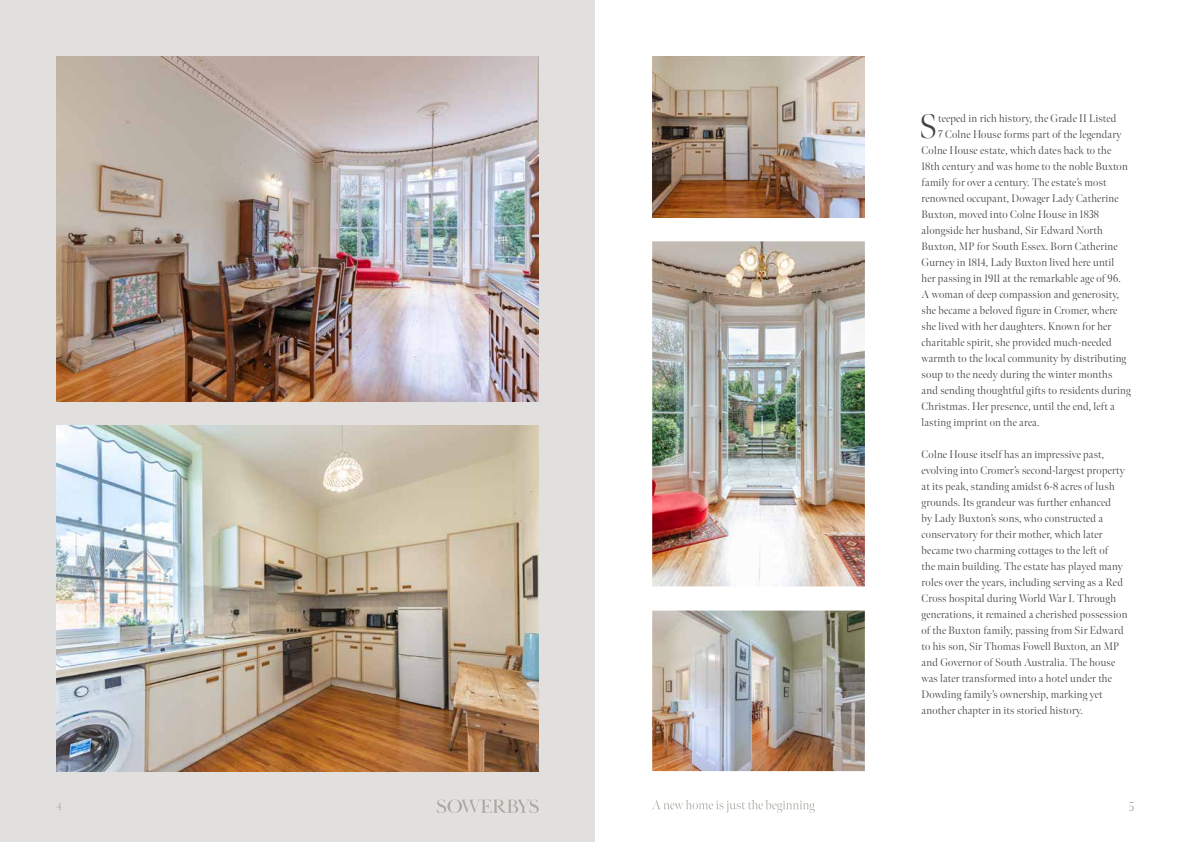
<style>
.page{position:relative;width:1191px;height:842px;background:#fff}
.page>*{position:absolute;margin:0;border:0;box-sizing:border-box;transform-origin:0 0}
.t1{font:300 34px "Meno Banner";color:#434141}
.t2{font:300 13px "Meno Banner";color:#ada8a0}
.t3{font:300 11px/16px "Meno Banner";letter-spacing:.02em;color:#434141}
.t4{font:300 11px "Meno Banner";color:#ada8a0}
</style>
<div class="page">
<div style="left:0;top:0;width:595px;height:842px;background:#e2e0df"></div>
<svg style="left:437px;top:799px;width:102px;height:14px"></svg>
<svg style="left:652px;top:800px;width:162px;height:13px"></svg>
<img style="left:57px;top:57px;width:482px;height:345px">
<img style="left:57px;top:426px;width:482px;height:345px">
<img style="left:652px;top:241px;width:213px;height:345px">
<img style="left:652px;top:611px;width:213px;height:160px">
<img style="left:652px;top:57px;width:213px;height:160px">
<h1 class="t1" style="left:919px;top:106px;width:20px">S</h1>
<p class="t3" style="left:938px;top:110px;width:180px">teeped in rich history, the Grade II Listed</p>
<p class="t3" style="left:938px;top:126px;width:185px">7 Colne House forms part of the legendary</p>
<p class="t3" style="left:921px;top:142px;width:191px">Colne House estate, which dates back to the</p>
<p class="t3" style="left:921px;top:158px;width:208px">18th century and was home to the noble Buxton</p>
<p class="t3" style="left:921px;top:174px;width:187px">family for over a century. The estate’s most</p>
<p class="t3" style="left:921px;top:190px;width:198px">renowned occupant, Dowager Lady Catherine</p>
<p class="t3" style="left:921px;top:206px;width:179px">Buxton, moved into Colne House in 1838</p>
<p class="t3" style="left:921px;top:222px;width:183px">alongside her husband, Sir Edward North</p>
<p class="t3" style="left:921px;top:238px;width:197px">Buxton, MP for South Essex. Born Catherine</p>
<p class="t3" style="left:921px;top:254px;width:194px">Gurney in 1814, Lady Buxton lived here until</p>
<p class="t3" style="left:921px;top:270px;width:201px">her passing in 1911 at the remarkable age of 96.</p>
<p class="t3" style="left:921px;top:286px;width:199px">A woman of deep compassion and generosity,</p>
<p class="t3" style="left:921px;top:302px;width:197px">she became a beloved figure in Cromer, where</p>
<p class="t3" style="left:921px;top:318px;width:191px">she lived with her daughters. Known for her</p>
<p class="t3" style="left:921px;top:334px;width:192px">charitable spirit, she provided much-needed</p>
<p class="t3" style="left:921px;top:350px;width:206px">warmth to the local community by distributing</p>
<p class="t3" style="left:921px;top:366px;width:192px">soup to the needy during the winter months</p>
<p class="t3" style="left:921px;top:383px;width:211px">and sending thoughtful gifts to residents during</p>
<p class="t3" style="left:921px;top:399px;width:195px">Christmas. Her presence, until the end, left a</p>
<p class="t3" style="left:921px;top:415px;width:119px">lasting imprint on the area.</p>
<p class="t3" style="left:921px;top:447px;width:207px">Colne House itself has an impressive past, evolving into Cromer’s second-largest property at its peak, standing amidst 6-8 acres of lush grounds. Its grandeur was further enhanced<br>by Lady Buxton’s sons, who constructed a conservatory for their mother, which later became two charming cottages to the left of<br>the main building. The estate has played many roles over the years, including serving as a Red Cross hospital during World War I. Through generations, it remained a cherished possession of the Buxton family, passing from Sir Edward to his son, Sir Thomas Fowell Buxton, an MP and Governor of South Australia. The house was later transformed into a hotel under the Dowding family’s ownership, marking yet another chapter in its storied history.</p>
<p class="t4" style="left:57px;top:799px;width:7px">4</p>
<p class="t2" style="left:1128px;top:798px;width:7px">5</p>
</div>
